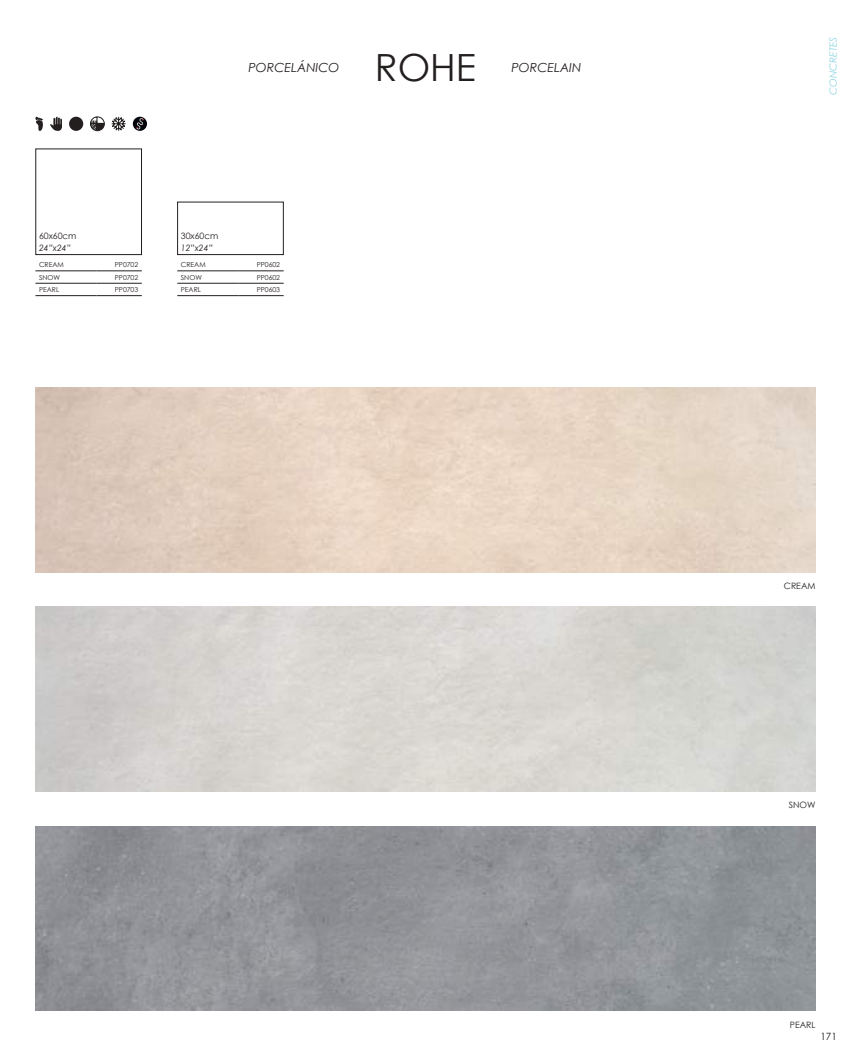
<style>
.page{position:relative;width:851px;height:1063px;background:#fff}
.page>*{position:absolute;margin:0;border:0;box-sizing:border-box;transform-origin:0 0}
.t1{font:37.5px "Century Gothic";color:#241f1f}
.t2{font:italic 12.5px "Century Gothic";color:#241f1f}
.t3{font:italic 10px "Century Gothic";color:#8ed5e3}
.t4{font:10px "Century Gothic Pro";color:#241f1f}
.t5{font:8.75px "Century Gothic";color:#241f1f}
.t6{font:italic 8.75px "Century Gothic";color:#241f1f}
.t7{font:6.88px "Century Gothic";color:#241f1f}
</style>
<div class="page">
<div style="left:69px;top:117px;width:14px;height:14px;background:#241f1f;border-radius:50%"></div>
<svg style="left:111px;top:116px;width:15px;height:15px"></svg>
<svg style="left:90px;top:117px;width:14px;height:14px"></svg>
<div style="left:97px;top:123px;width:7px;height:8px;background:#241f1f"></div>
<div style="left:90px;top:117px;width:14px;height:14px;border:1px solid #241f1f;border-radius:50%"></div>
<svg style="left:35px;top:117px;width:27px;height:14px"></svg>
<div style="left:35px;top:149px;width:107px;height:106px;border:1px solid #241f1f"></div>
<hr style="left:35px;top:271px;width:61px;height:1px;background:#241f1f">
<hr style="left:96px;top:271px;width:46px;height:1px;background:#241f1f">
<hr style="left:35px;top:283px;width:61px;height:1px;background:#241f1f">
<hr style="left:96px;top:283px;width:46px;height:1px;background:#241f1f">
<hr style="left:35px;top:295px;width:61px;height:1px;background:#241f1f">
<hr style="left:96px;top:295px;width:46px;height:1px;background:#241f1f">
<div style="left:177px;top:202px;width:106px;height:53px;border:1px solid #241f1f"></div>
<hr style="left:177px;top:271px;width:61px;height:1px;background:#241f1f">
<hr style="left:238px;top:271px;width:45px;height:1px;background:#241f1f">
<hr style="left:177px;top:283px;width:61px;height:1px;background:#241f1f">
<hr style="left:238px;top:283px;width:45px;height:1px;background:#241f1f">
<hr style="left:177px;top:295px;width:61px;height:1px;background:#241f1f">
<hr style="left:238px;top:295px;width:45px;height:1px;background:#241f1f">
<svg style="left:133px;top:117px;width:14px;height:14px"></svg>
<svg style="left:135px;top:118px;width:10px;height:11px"></svg>
<h2 class="t2" style="left:248px;top:59px;width:92px">PORCELÁNICO</h2>
<h1 class="t1" style="left:375px;top:42px;width:103px">ROHE</h1>
<h2 class="t2" style="left:511px;top:59px;width:71px">PORCELAIN</h2>
<p class="t5" style="left:39px;top:230px;width:39px">60x60cm</p>
<p class="t6" style="left:39px;top:241px;width:34px">24”x24”</p>
<p class="t7" style="left:39px;top:260px;width:26px">CREAM</p>
<p class="t7" style="left:115px;top:260px;width:25px">PP0702</p>
<p class="t7" style="left:39px;top:272px;width:23px">SNOW</p>
<p class="t7" style="left:115px;top:272px;width:25px">PP0702</p>
<p class="t7" style="left:39px;top:285px;width:22px">PEARL</p>
<p class="t7" style="left:115px;top:285px;width:25px">PP0703</p>
<p class="t5" style="left:181px;top:230px;width:39px">30x60cm</p>
<p class="t6" style="left:181px;top:241px;width:34px">12”x24”</p>
<p class="t7" style="left:181px;top:260px;width:26px">CREAM</p>
<p class="t7" style="left:257px;top:260px;width:25px">PP0602</p>
<p class="t7" style="left:181px;top:272px;width:23px">SNOW</p>
<p class="t7" style="left:257px;top:272px;width:25px">PP0602</p>
<p class="t7" style="left:181px;top:285px;width:22px">PEARL</p>
<p class="t7" style="left:257px;top:285px;width:25px">PP0603</p>
<h3 class="t3" style="left:826px;top:95px;width:60px;rotate:-90deg">CONCRETES</h3>
<p class="t5" style="left:783px;top:580px;width:33px">CREAM</p>
<p class="t5" style="left:788px;top:799px;width:28px">SNOW</p>
<p class="t5" style="left:789px;top:1018px;width:27px">PEARL</p>
<h3 class="t4" style="left:820px;top:1031px;width:18px">171</h3>
</div>
